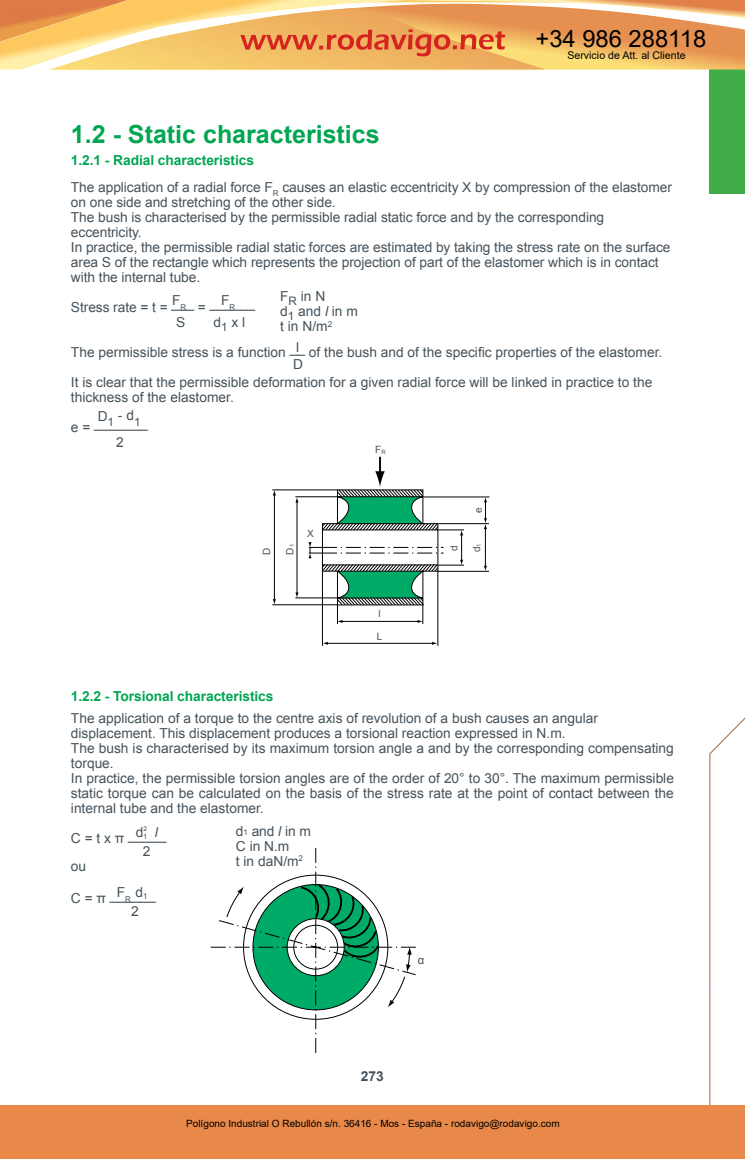
<style>
.page{position:relative;width:745px;height:1159px;background:#fff}
.page>*{position:absolute;margin:0;border:0;box-sizing:border-box;transform-origin:0 0}
.t1{font:700 25px "Arial";color:#00a651}
.t2{font:23.75px "Arial";color:#000}
.t3{font:13.75px/15px "Arial";color:#46525b}
.t4{font:13.75px/15px "Arial";color:#43525a}
.t5{font:700 13.75px "Arial";letter-spacing:-.005em;color:#00a651}
.t6{font:700 13.75px "Arial";color:#43525a}
.t7{font:11.25px "Arial";color:#46525b}
.t8{font:10.62px "Arial";color:#000}
.t9{font:10px "Arial";color:#000}
.t10{font:10px "Arial";color:#46525b}
.t11{font:8px "Arial";color:#46525b}
.t12{font:7.25px "Arial";color:#46525b}
.t13{font:6.5px "Arial";color:#46525b}
.s1{font-weight:700;color:#00a651}
.s2{font-style:italic}
.s3{font-size:8px}
</style>
<div class="page">
<svg style="left:709px;top:718px;width:35px;height:268px"></svg>
<hr style="left:709px;top:986px;width:1px;height:120px;background:#98694c">
<div style="left:709px;top:54px;width:35px;height:140px;background:#41ad49"></div>
<svg style="left:210px;top:847px;width:206px;height:206px"></svg>
<hr style="left:295px;top:496px;width:42px;height:1px;background:#000">
<hr style="left:295px;top:598px;width:42px;height:1px;background:#000">
<hr style="left:272px;top:490px;width:65px;height:1px;background:#000">
<hr style="left:272px;top:604px;width:65px;height:1px;background:#000">
<hr style="left:322px;top:571px;width:1px;height:75px;background:#000">
<hr style="left:437px;top:571px;width:1px;height:75px;background:#000">
<hr style="left:437px;top:571px;width:51px;height:1px;background:#000">
<hr style="left:438px;top:523px;width:50px;height:1px;background:#000">
<hr style="left:423px;top:497px;width:66px;height:1px;background:#000">
<hr style="left:326px;top:643px;width:107px;height:1px;background:#000">
<svg style="left:322px;top:642px;width:6px;height:3px"></svg>
<hr style="left:296px;top:501px;width:1px;height:92px;background:#000">
<svg style="left:295px;top:592px;width:3px;height:6px"></svg>
<hr style="left:274px;top:494px;width:1px;height:106px;background:#000">
<svg style="left:272px;top:599px;width:4px;height:6px"></svg>
<hr style="left:485px;top:528px;width:1px;height:39px;background:#000">
<svg style="left:483px;top:497px;width:3px;height:32px"></svg>
<svg style="left:308px;top:457px;width:156px;height:167px"></svg>
<div style="left:0;top:1105px;width:744px;height:54px;background:#e88949"></div>
<svg style="left:0;top:0;width:744px;height:70px;background:#f0b66e"></svg>
<h2 class="t2" style="left:535px;top:22px;width:172px">+34 986 288118</h2>
<p class="t8" style="left:567px;top:48px;width:120px">Servicio de Att. al Cliente</p>
<h1 class="t1" style="left:71px;top:117px;width:310px">1.2 - Static characteristics</h1>
<p class="t3" style="left:71px;top:148px;width:602px;line-height:26.2px"><span class="s1">1.2.1 - Radial characteristics<br></span>The application of a radial force F<sub>R</sub> causes an elastic eccentricity X by compression of the elastomer</p>
<p class="t3" style="left:71px;top:194px;width:600px">on one side and stretching of the other side.<br>The bush is characterised by the permissible radial static force and by the corresponding eccentricity.<br>In practice, the permissible radial static forces are estimated by taking the stress rate on the surface area S of the rectangle which represents the projection of part of the elastomer which is in contact with the internal tube.</p>
<p class="t3" style="left:172px;top:293px;width:16px">F<sub>R</sub></p>
<p class="t3" style="left:221px;top:293px;width:10px">F</p>
<p class="t4" style="left:280px;top:289px;width:79px">F<sub>R</sub> in N<br>d<sub>1</sub> and <span class="s2">l</span> in m t in N/m<sup>2</sup></p>
<p class="t3" style="left:71px;top:299px;width:186px">Stress rate = t = ___ = ______</p>
<p class="t11" style="left:229px;top:302px;width:7px">R</p>
<p class="t3" style="left:176px;top:314px;width:11px">S</p>
<p class="t3" style="left:213px;top:314px;width:33px">d<sub>1</sub> x l</p>
<p class="t3" style="left:296px;top:339px;width:5px">l</p>
<p class="t3" style="left:293px;top:346px;width:370px;line-height:12.5px;text-indent:-222px">The permissible stress is a function __ of the bush and of the specific properties of the elastomer.<br>D</p>
<p class="t3" style="left:71px;top:374px;width:582px">It is clear that the permissible deformation for a given radial force will be linked in practice to the thickness of the elastomer.</p>
<p class="t3" style="left:98px;top:408px;width:44px">D<sub>1</sub> - d<sub>1</sub></p>
<p class="t3" style="left:116px;top:414px;width:33px;line-height:18.8px;text-indent:-45px">e = _______<br>2</p>
<p class="t10" style="left:375px;top:443px;width:12px">F<sub>R</sub></p>
<p class="t10" style="left:260px;top:554px;width:9px;rotate:-90deg">D</p>
<p class="t10" style="left:307px;top:526px;width:8px">X</p>
<p class="t10" style="left:471px;top:512px;width:7px;rotate:-90deg">e</p>
<p class="t10" style="left:283px;top:554px;width:12px;rotate:-90deg">D<sub>1</sub></p>
<p class="t10" style="left:470px;top:552px;width:10px;rotate:-90deg">d<sub>1</sub></p>
<p class="t10" style="left:447px;top:551px;width:7px;rotate:-90deg">d</p>
<p class="t10" style="left:378px;top:606px;width:4px">l</p>
<p class="t10" style="left:376px;top:629px;width:7px">L</p>
<p class="t5" style="left:71px;top:687px;width:204px">1.2.2 - Torsional characteristics</p>
<p class="t3" style="left:71px;top:711px;width:604px">The application of a torque to the centre axis of revolution of a bush causes an angular displacement. This displacement produces a torsional reaction expressed in N.m.<br>The bush is characterised by its maximum torsion angle a and by the corresponding compensating torque.<br>In practice, the permissible torsion angles are of the order of 20° to 30°. The maximum permissible static torque can be calculated on the basis of the stress rate at the point of contact between the internal tube and the elastomer.</p>
<p class="t3" style="left:136px;top:825px;width:9px">d</p>
<p class="t13" style="left:143px;top:824px;width:5px">2</p>
<p class="t3" style="left:236px;top:823px;width:76px">d<span class="s3">1</span> and <span class="s2">l</span> in m<br>C in N.m<br>t in daN/m<sup>2</sup></p>
<p class="t12" style="left:143px;top:831px;width:16px">1 <sup>l</sup></p>
<p class="t3" style="left:143px;top:829px;width:25px;line-height:14.4px;text-indent:-72px">C = t x π _____<br>2</p>
<p class="t4" style="left:71px;top:859px;width:17px">ou</p>
<p class="t4" style="left:117px;top:885px;width:32px">F<sub>R</sub> d<sub>1</sub></p>
<p class="t4" style="left:131px;top:887px;width:26px;line-height:16.2px;text-indent:-60px">C = π ______<br>2</p>
<p class="t7" style="left:417px;top:953px;width:8px">α</p>
<p class="t6" style="left:361px;top:1066px;width:24px">273</p>
<p class="t9" style="left:186px;top:1117px;width:375px">Polígono Industrial O Rebullón s/n. 36416 - Mos - España - rodavigo@rodavigo.com</p>
</div>
